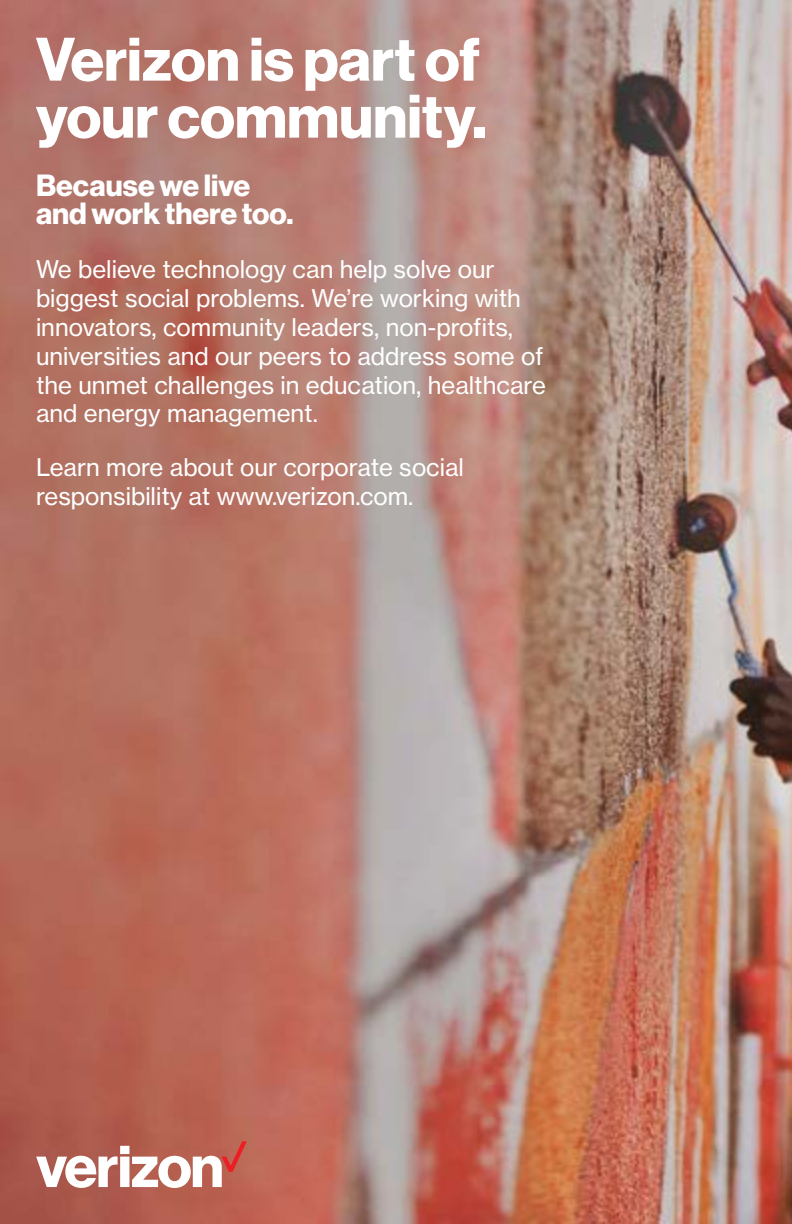
<style>
.page{position:relative;width:792px;height:1224px;background:#fff}
.page>*{position:absolute;margin:0;border:0;box-sizing:border-box;transform-origin:0 0}
.t1{font:700 60px/57px "Verizon NHGDS";color:#fff}
.t2{font:700 30px/28.4px "Verizon NHGDS";color:#fff}
.t3{font:24px/28.8px "Verizon NHGTX";color:#fff}
</style>
<div class="page">
<img style="left:0;top:0;width:792px;height:1224px">
<svg style="left:36px;top:1141px;width:211px;height:47px"></svg>
<h1 class="t1" style="left:36px;top:30px;width:452px">Verizon is part of your community.</h1>
<p class="t2" style="left:36px;top:171px;width:259px">Because we live and work there too.</p>
<p class="t3" style="left:36px;top:255px;width:512px">We believe technology can help solve our biggest social problems. We’re working with innovators, community leaders, non-profits, universities and our peers to address some of the unmet challenges in education, healthcare and energy management.</p>
<p class="t3" style="left:36px;top:453px;width:429px">Learn more about our corporate social responsibility at www.verizon.com.</p>
</div>
